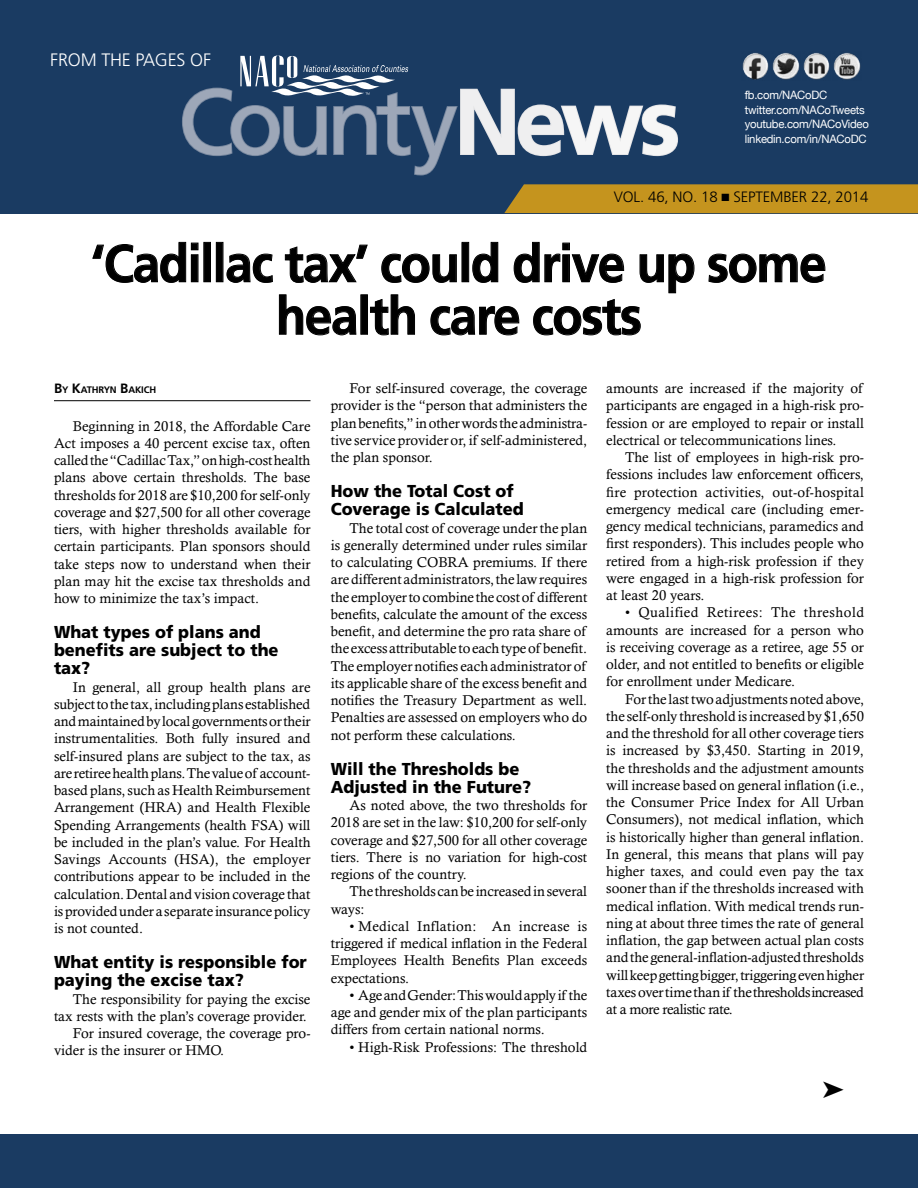
<style>
.page{position:relative;width:918px;height:1188px;background:#fff}
.page>*{position:absolute;margin:0;border:0;box-sizing:border-box;transform-origin:0 0}
.CN_Headline_1{font:700 52.5px/52.5px "Frutiger LT Std";letter-spacing:-.025em;color:#000;text-align:center;scale:.94 1}
.CN_Cutline_Byline{font:300 18px "Frutiger LT Std";letter-spacing:-.01em;color:#fff}
.CN_Subhead{font:900 17.25px/18px "Frutiger LT Std";color:#000;scale:.95 1}
.CN_Cutline_Byline-2{font:300 15px "Frutiger LT Std";letter-spacing:-.01em;color:#000}
.CN_Body_Text{font:14.25px/17.2px "Calisto MT Std";color:#000;text-align:justify}
.Body_Text{font:11.55px "Helvetica Neue";letter-spacing:-.02em;color:#fff}
.CN_Byline-Name{font:700 9.45px "Frutiger LT Std";letter-spacing:-.015em;color:#000}
.s1{font-size:13.5px}
</style>
<div class="page">
<div style="left:1px;top:0;width:917px;height:213px;background:#1a3b62"></div>
<div style="left:504px;top:184px;width:414px;height:29px;background:#c5941e"></div>
<hr style="left:54px;top:400px;width:256px;height:1px;background:#000">
<svg style="left:182px;top:55px;width:496px;height:121px"></svg>
<img style="left:742px;top:53px;width:27px;height:27px">
<img style="left:772px;top:53px;width:28px;height:27px">
<img style="left:803px;top:53px;width:27px;height:27px">
<img style="left:833px;top:53px;width:28px;height:27px">
<div style="left:0;top:1134px;width:918px;height:54px;background:#1a3b62"></div>
<svg style="left:92px;top:242px;width:106px;height:41px"></svg>
<div style="left:204px;top:242px;width:7px;height:40px;border:1px solid #000"></div>
<div style="left:216px;top:242px;width:7px;height:40px;border:1px solid #000"></div>
<svg style="left:227px;top:254px;width:46px;height:29px"></svg>
<svg style="left:285px;top:245px;width:83px;height:38px"></svg>
<svg style="left:381px;top:254px;width:76px;height:29px"></svg>
<div style="left:462px;top:242px;width:7px;height:40px;border:1px solid #000"></div>
<svg style="left:472px;top:242px;width:26px;height:41px"></svg>
<svg style="left:514px;top:242px;width:110px;height:41px"></svg>
<svg style="left:640px;top:254px;width:54px;height:39px"></svg>
<svg style="left:708px;top:254px;width:117px;height:29px"></svg>
<svg style="left:279px;top:294px;width:77px;height:41px"></svg>
<div style="left:361px;top:295px;width:7px;height:39px;border:1px solid #000"></div>
<svg style="left:370px;top:294px;width:45px;height:41px"></svg>
<svg style="left:431px;top:306px;width:88px;height:29px"></svg>
<svg style="left:533px;top:299px;width:108px;height:36px"></svg>
<p class="CN_Cutline_Byline" style="left:50px;top:50px;width:162px">FROM THE PAGES OF</p>
<p class="Body_Text" style="left:745px;top:88px;width:84px">fb.com/NACoDC</p>
<p class="Body_Text" style="left:745px;top:103px;width:122px">twitter.com/NACoTweets</p>
<p class="Body_Text" style="left:745px;top:117px;width:126px">youtube.com/NACoVideo</p>
<p class="Body_Text" style="left:745px;top:132px;width:123px">linkedin.com/in/NACoDC</p>
<p class="CN_Cutline_Byline-2" style="left:614px;top:189px;width:256px">VOL. 46, NO. 18 ■ SEPTEMBER 22, 2014</p>
<p class="CN_Headline_1" style="left:91px;top:238px;width:784px">‘Cadillac tax’ could drive up some health care costs</p>
<p class="CN_Byline-Name" style="left:54px;top:384px;width:104px"><span class="s1">B</span>Y <span class="s1">K</span>ATHRYN <span class="s1">B</span>AKICH</p>
<p class="CN_Body_Text" style="left:54px;top:417px;width:258px;text-indent:19px">Beginning in 2018, the Affordable Care Act imposes a 40 percent excise tax, often called the “Cadillac Tax,” on high-cost health plans above certain thresholds. The base thresholds for 2018 are $10,200 for self-only coverage and $27,500 for all other coverage tiers, with higher thresholds available for certain participants. Plan sponsors should take steps now to understand when their plan may hit the excise tax thresholds and how to minimize the tax’s impact.</p>
<p class="CN_Subhead" style="left:54px;top:623px;width:238px">What types of plans and benefits are subject to the tax?</p>
<p class="CN_Body_Text" style="left:54px;top:678px;width:258px;text-indent:19px">In general, all group health plans are subject to the tax, including plans established and maintained by local governments or their instrumentalities. Both fully insured and self-insured plans are subject to the tax, as are retiree health plans. The value of account&shy;based plans, such as Health Reimbursement Arrangement (HRA) and Health Flexible Spending Arrangements (health FSA) will be included in the plan’s value. For Health Savings Accounts (HSA), the employer contributions appear to be included in the calculation. Dental and vision coverage that is provided under a separate insurance policy is not counted.</p>
<p class="CN_Subhead" style="left:54px;top:953px;width:268px">What entity is responsible for paying the excise tax?</p>
<p class="CN_Body_Text" style="left:54px;top:990px;width:258px;text-align:right">The responsibility for paying the excise tax rests with the plan’s coverage provider.</p>
<p class="CN_Body_Text" style="left:54px;top:1025px;width:258px;text-indent:19px">For insured coverage, the coverage pro&shy;vider is the insurer or HMO.</p>
<p class="CN_Body_Text" style="left:331px;top:380px;width:258px;text-indent:19px">For self-insured coverage, the coverage provider is the “person that administers the plan benefits,” in other words the administra&shy;tive service provider or, if self-administered, the plan sponsor.</p>
<p class="CN_Subhead" style="left:331px;top:482px;width:205px">How the Total Cost of<br>Coverage is Calculated</p>
<p class="CN_Body_Text" style="left:331px;top:519px;width:258px;text-align:left;text-indent:19px">The total cost of coverage under the plan is generally determined under rules similar to calculating COBRA premiums. If there are different administrators, the law requires the employer to combine the cost of different benefits, calculate the amount of the excess benefit, and determine the pro rata share of the excess attributable to each type of benefit.<br>The employer notifies each administrator of its applicable share of the excess benefit and notifies the Treasury Department as well.<br>Penalties are assessed on employers who do not perform these calculations.</p>
<p class="CN_Subhead" style="left:331px;top:760px;width:213px">Will the Thresholds be<br>Adjusted in the Future?</p>
<p class="CN_Body_Text" style="left:331px;top:797px;width:258px;text-indent:19px">As noted above, the two thresholds for 2018 are set in the law: $10,200 for self-only coverage and $27,500 for all other coverage tiers. There is no variation for high-cost regions of the country.</p>
<p class="CN_Body_Text" style="left:331px;top:883px;width:258px;text-indent:19px">The thresholds can be increased in several ways:</p>
<p class="CN_Body_Text" style="left:331px;top:917px;width:258px;text-indent:19px">• Medical Inflation: An increase is triggered if medical inflation in the Federal Employees Health Benefits Plan exceeds expectations.</p>
<p class="CN_Body_Text" style="left:331px;top:986px;width:258px;text-indent:19px">• Age and Gender: This would apply if the age and gender mix of the plan participants differs from certain national norms.</p>
<p class="CN_Body_Text" style="left:350px;top:1038px;width:239px">• High-Risk Professions: The threshold</p>
<p class="CN_Body_Text" style="left:606px;top:380px;width:259px">amounts are increased if the majority of participants are engaged in a high-risk pro&shy;fession or are employed to repair or install electrical or telecommunications lines.</p>
<p class="CN_Body_Text" style="left:606px;top:449px;width:259px;text-indent:19px">The list of employees in high-risk pro&shy;fessions includes law enforcement officers, fire protection activities, out-of-hospital emergency medical care (including emer&shy;gency medical technicians, paramedics and first responders). This includes people who retired from a high-risk profession if they were engaged in a high-risk profession for at least 20 years.</p>
<p class="CN_Body_Text" style="left:606px;top:604px;width:259px;text-indent:19px">• Qualified Retirees: The threshold amounts are increased for a person who is receiving coverage as a retiree, age 55 or older, and not entitled to benefits or eligible for enrollment under Medicare.</p>
<p class="CN_Body_Text" style="left:606px;top:690px;width:259px;text-indent:19px">For the last two adjustments noted above, the self-only threshold is increased by $1,650 and the threshold for all other coverage tiers is increased by $3,450. Starting in 2019, the thresholds and the adjustment amounts will increase based on general inflation (i.e., the Consumer Price Index for All Urban Consumers), not medical inflation, which is historically higher than general inflation.<br>In general, this means that plans will pay higher taxes, and could even pay the tax sooner than if the thresholds increased with medical inflation. With medical trends run&shy;ning at about three times the rate of general inflation, the gap between actual plan costs and the general-inflation-adjusted thresholds will keep getting bigger, triggering even higher taxes over time than if the thresholds increased at a more realistic rate.</p>
</div>
